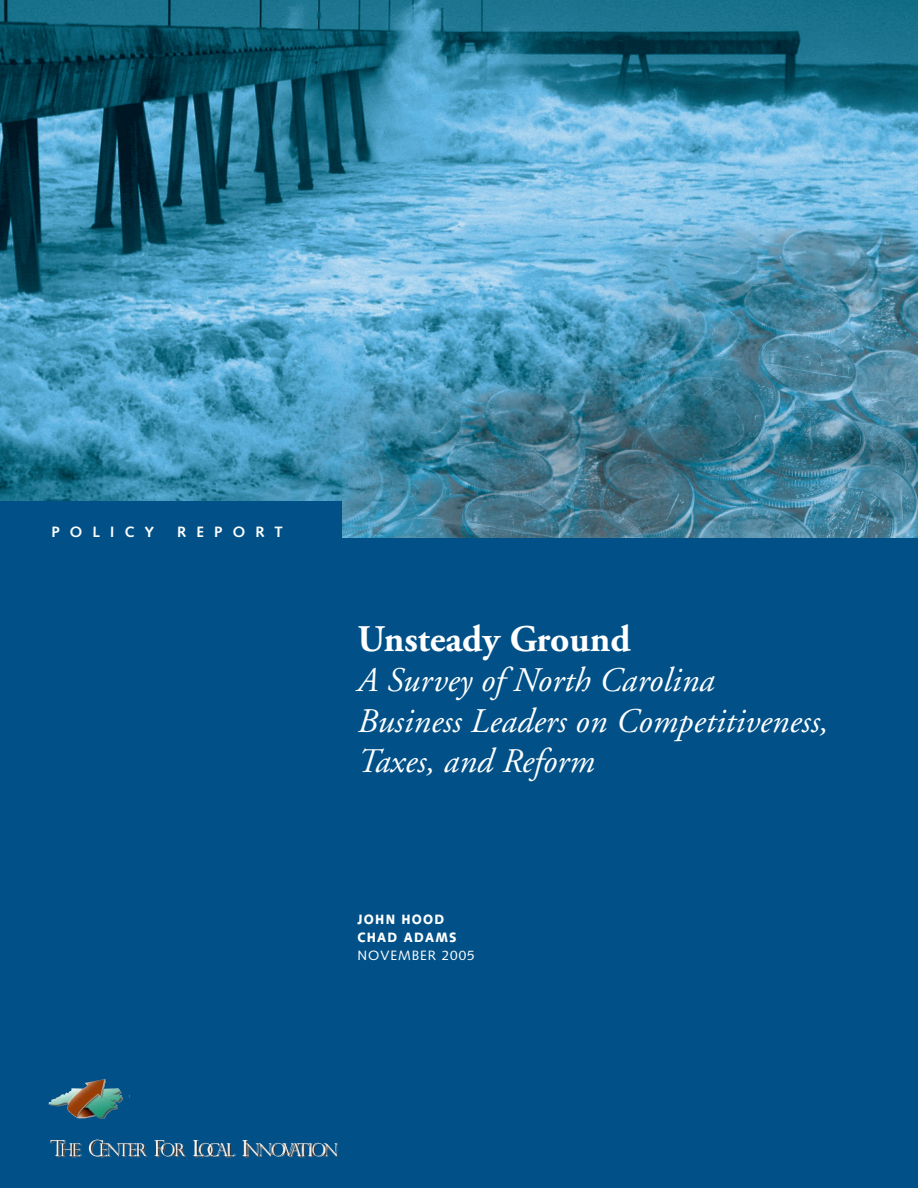
<style>
.page{position:relative;width:918px;height:1188px;background:#015188}
.page>*{position:absolute;margin:0;border:0;box-sizing:border-box;transform-origin:0 0}
.t1{font:700 37.5px "Adobe Garamond";color:#fff}
.t2{font:italic 34.5px/40.5px "Adobe Garamond";letter-spacing:.005em;color:#fff}
.t3{font:700 15px "Syntax";letter-spacing:.68em;color:#fff}
.t4{font:900 13.5px/18px "Syntax";letter-spacing:.1em;color:#fff;scale:.9 1}
.t5{font:13.5px "Syntax";letter-spacing:.07em;color:#fff}
</style>
<div class="page">
<img style="left:0;top:0;width:918px;height:538px">
<div style="left:0;top:501px;width:341px;height:48px;background:#015188"></div>
<img style="left:99px;top:1079px;width:24px;height:40px">
<p class="t3" style="left:51px;top:523px;width:104px">POLICY</p>
<p class="t3" style="left:177px;top:523px;width:107px">REPORT</p>
<p class="t1" style="left:358px;top:618px;width:275px">Unsteady Ground</p>
<p class="t2" style="left:358px;top:661px;width:473px">A Survey of North Carolina<br>Business Leaders on Competitiveness,<br>Taxes, and Reform</p>
<p class="t4" style="left:358px;top:910px;width:112px">JOHN HOOD<br>CHAD ADAMS</p>
<p class="t5" style="left:358px;top:947px;width:119px">NOVEMBER 2005</p>
</div>
